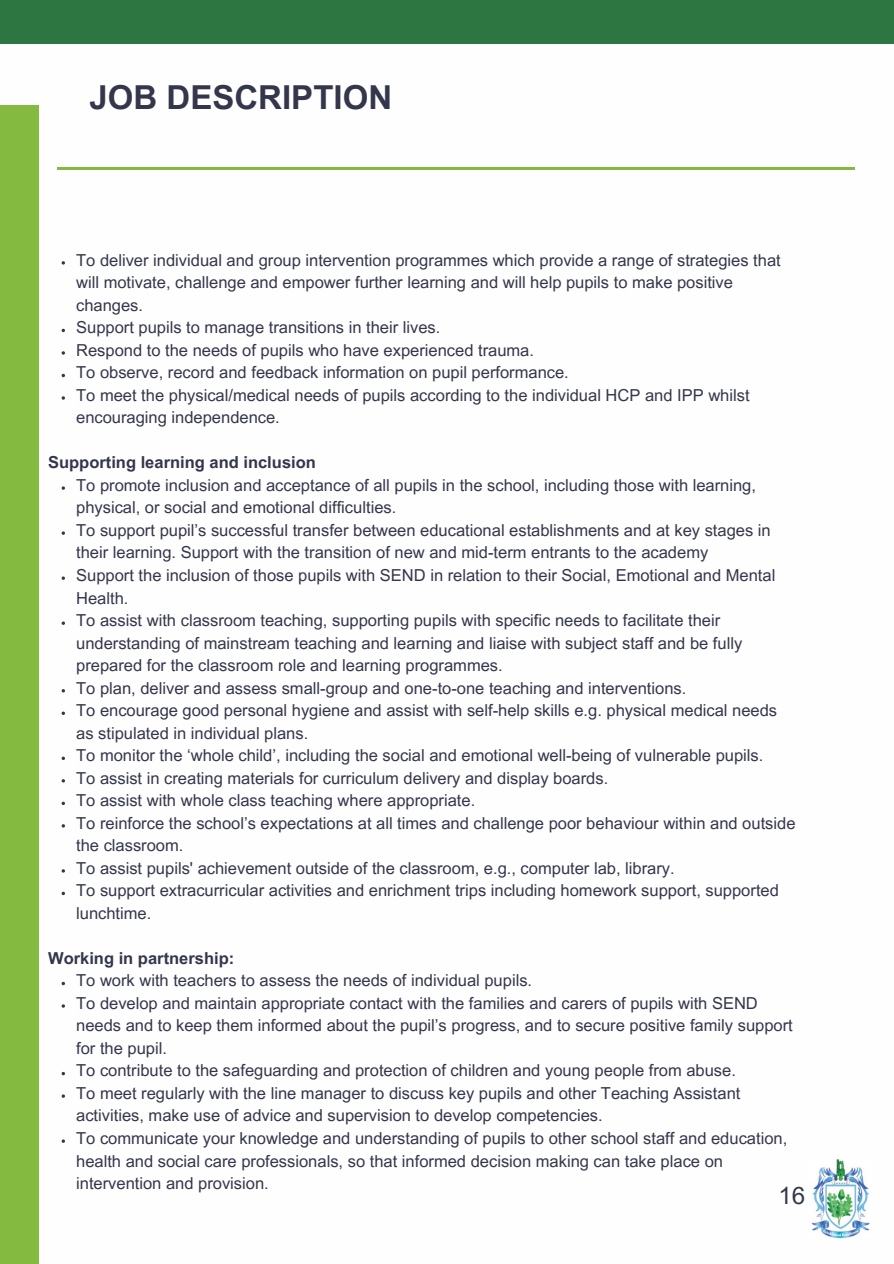
<style>
.page{position:relative;width:894px;height:1264px;background:#fff}
.page>*{position:absolute;margin:0;border:0;box-sizing:border-box;transform-origin:0 0}
.t1{font:700 33px "Arial MT Pro";color:#34364b}
.t2{font:24px "Arial MT Pro";color:#34364b}
.t3{font:16.5px/22.5px "Arial MT Pro";color:#34364b}
.t4{font:700 16.5px "Arial MT Pro";color:#34364b}
</style>
<div class="page">
<div style="left:0;top:0;width:893px;height:43px;background:#2d7642"></div>
<div style="left:0;top:105px;width:39px;height:1158px;background:#84ba3f"></div>
<img style="left:811px;top:1159px;width:59px;height:79px">
<hr style="left:57px;top:167px;width:797px;height:2px;background:#84ba3f">
<svg style="left:62px;top:396px;width:3px;height:4px"></svg>
<svg style="left:62px;top:486px;width:3px;height:4px"></svg>
<svg style="left:62px;top:531px;width:3px;height:4px"></svg>
<svg style="left:62px;top:576px;width:3px;height:4px"></svg>
<svg style="left:62px;top:621px;width:3px;height:4px"></svg>
<svg style="left:62px;top:711px;width:3px;height:4px"></svg>
<h1 class="t1" style="left:89px;top:85px;width:304px">JOB DESCRIPTION</h1>
<p class="t3" style="left:76px;top:251px;width:706px">To deliver individual and group intervention programmes which provide a range of strategies that will motivate, challenge and empower further learning and will help pupils to make positive changes.</p>
<p class="t3" style="left:76px;top:318px;width:365px">Support pupils to manage transitions in their lives.</p>
<p class="t3" style="left:76px;top:341px;width:459px">Respond to the needs of pupils who have experienced trauma.</p>
<p class="t3" style="left:76px;top:363px;width:494px">To observe, record and feedback information on pupil performance.</p>
<p class="t3" style="left:76px;top:386px;width:674px">To meet the physical/medical needs of pupils according to the individual HCP and IPP whilst encouraging independence.</p>
<p class="t4" style="left:48px;top:456px;width:269px">Supporting learning and inclusion</p>
<h2 class="t3" style="left:76px;top:476px;width:681px">To promote inclusion and acceptance of all pupils in the school, including those with learning, physical, or social and emotional difficulties.</h2>
<p class="t3" style="left:76px;top:521px;width:696px">To support pupil’s successful transfer between educational establishments and at key stages in their learning. Support with the transition of new and mid-term entrants to the academy</p>
<p class="t3" style="left:76px;top:566px;width:700px">Support the inclusion of those pupils with SEND in relation to their Social, Emotional and Mental<br>Health.</p>
<p class="t3" style="left:76px;top:611px;width:667px">To assist with classroom teaching, supporting pupils with specific needs to facilitate their understanding of mainstream teaching and learning and liaise with subject staff and be fully prepared for the classroom role and learning programmes.</p>
<p class="t3" style="left:76px;top:678px;width:611px">To plan, deliver and assess small-group and one-to-one teaching and interventions.</p>
<p class="t3" style="left:76px;top:701px;width:702px">To encourage good personal hygiene and assist with self-help skills e.g. physical medical needs as stipulated in individual plans.</p>
<p class="t3" style="left:76px;top:746px;width:688px">To monitor the ‘whole child’, including the social and emotional well-being of vulnerable pupils.</p>
<p class="t3" style="left:76px;top:768px;width:533px">To assist in creating materials for curriculum delivery and display boards.</p>
<p class="t3" style="left:76px;top:791px;width:400px">To assist with whole class teaching where appropriate.</p>
<p class="t3" style="left:76px;top:813px;width:720px">To reinforce the school’s expectations at all times and challenge poor behaviour within and outside the classroom.</p>
<p class="t3" style="left:76px;top:858px;width:600px">To assist pupils' achievement outside of the classroom, e.g., computer lab, library.</p>
<p class="t3" style="left:76px;top:881px;width:704px">To support extracurricular activities and enrichment trips including homework support, supported lunchtime.</p>
<p class="t4" style="left:48px;top:951px;width:188px">Working in partnership:</p>
<h2 class="t3" style="left:76px;top:971px;width:457px">To work with teachers to assess the needs of individual pupils.</h2>
<p class="t3" style="left:76px;top:993px;width:718px">To develop and maintain appropriate contact with the families and carers of pupils with SEND needs and to keep them informed about the pupil’s progress, and to secure positive family support for the pupil.</p>
<p class="t3" style="left:76px;top:1061px;width:661px">To contribute to the safeguarding and protection of children and young people from abuse.</p>
<p class="t3" style="left:76px;top:1083px;width:665px">To meet regularly with the line manager to discuss key pupils and other Teaching Assistant activities, make use of advice and supervision to develop competencies.</p>
<p class="t3" style="left:76px;top:1128px;width:712px">To communicate your knowledge and understanding of pupils to other school staff and education, health and social care professionals, so that informed decision making can take place on intervention and provision.</p>
<p class="t2" style="left:778px;top:1186px;width:28px">16</p>
</div>
